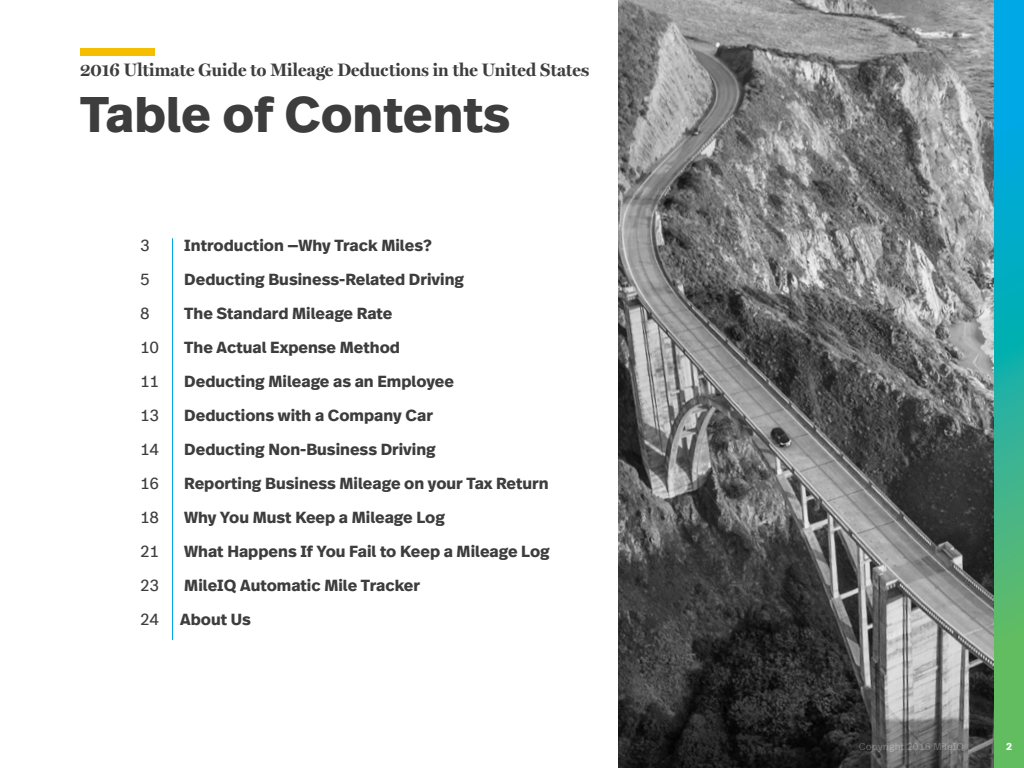
<style>
.page{position:relative;width:1024px;height:768px;background:#fff}
.page>*{position:absolute;margin:0;border:0;box-sizing:border-box;transform-origin:0 0}
.t1{font:700 50px "Real Text OT";color:#3d3d3d}
.t2{font:700 18px "Miller Display";letter-spacing:.01em;color:#3d3d3d}
.t3{font:700 16px "Real Text Offc";color:#3d3d3d}
.t4{font:16px "Real Text Offc";color:#3d3d3d}
.t5{font:10px "Real Text Offc";color:#a2a2a2}
.t6{font:700 10px "Real Text Offc";color:#fff}
</style>
<div class="page">
<svg style="left:994px;top:0;width:30px;height:768px;background:#28b1a4"></svg>
<div style="left:80px;top:48px;width:75px;height:8px;background:#f6be00"></div>
<img style="left:618px;top:0;width:376px;height:768px">
<p class="t2" style="left:80px;top:59px;width:510px">2016 Ultimate Guide to Mileage Deductions in the United States</p>
<h1 class="t1" style="left:80px;top:81px;width:432px">Table of Contents</h1>
<p class="t4" style="left:140px;top:236px;width:11px">3</p>
<p class="t3" style="left:184px;top:235px;width:249px">Introduction —Why Track Miles?</p>
<p class="t4" style="left:140px;top:270px;width:11px">5</p>
<p class="t3" style="left:184px;top:269px;width:281px">Deducting Business-Related Driving</p>
<p class="t4" style="left:140px;top:304px;width:11px">8</p>
<p class="t3" style="left:184px;top:303px;width:210px">The Standard Mileage Rate</p>
<p class="t4" style="left:140px;top:338px;width:21px">10</p>
<p class="t3" style="left:184px;top:337px;width:217px">The Actual Expense Method</p>
<p class="t4" style="left:140px;top:372px;width:21px">11</p>
<p class="t3" style="left:184px;top:371px;width:271px">Deducting Mileage as an Employee</p>
<p class="t4" style="left:140px;top:406px;width:21px">13</p>
<p class="t3" style="left:184px;top:405px;width:250px">Deductions with a Company Car</p>
<p class="t4" style="left:140px;top:440px;width:21px">14</p>
<p class="t3" style="left:184px;top:439px;width:253px">Deducting Non-Business Driving</p>
<p class="t4" style="left:140px;top:474px;width:21px">16</p>
<p class="t3" style="left:184px;top:473px;width:366px">Reporting Business Mileage on your Tax Return</p>
<p class="t4" style="left:140px;top:508px;width:21px">18</p>
<p class="t3" style="left:184px;top:507px;width:262px">Why You Must Keep a Mileage Log</p>
<p class="t4" style="left:140px;top:542px;width:21px">21</p>
<p class="t3" style="left:184px;top:541px;width:367px">What Happens If You Fail to Keep a Mileage Log</p>
<p class="t4" style="left:140px;top:576px;width:21px">23</p>
<p class="t3" style="left:184px;top:575px;width:237px">MileIQ Automatic Mile Tracker</p>
<p class="t4" style="left:140px;top:610px;width:21px">24</p>
<p class="t3" style="left:180px;top:609px;width:72px">About Us</p>
<p class="t5" style="left:859px;top:740px;width:107px">Copyright 2016 MileIQ</p>
<p class="t6" style="left:1006px;top:740px;width:7px">2</p>
</div>
